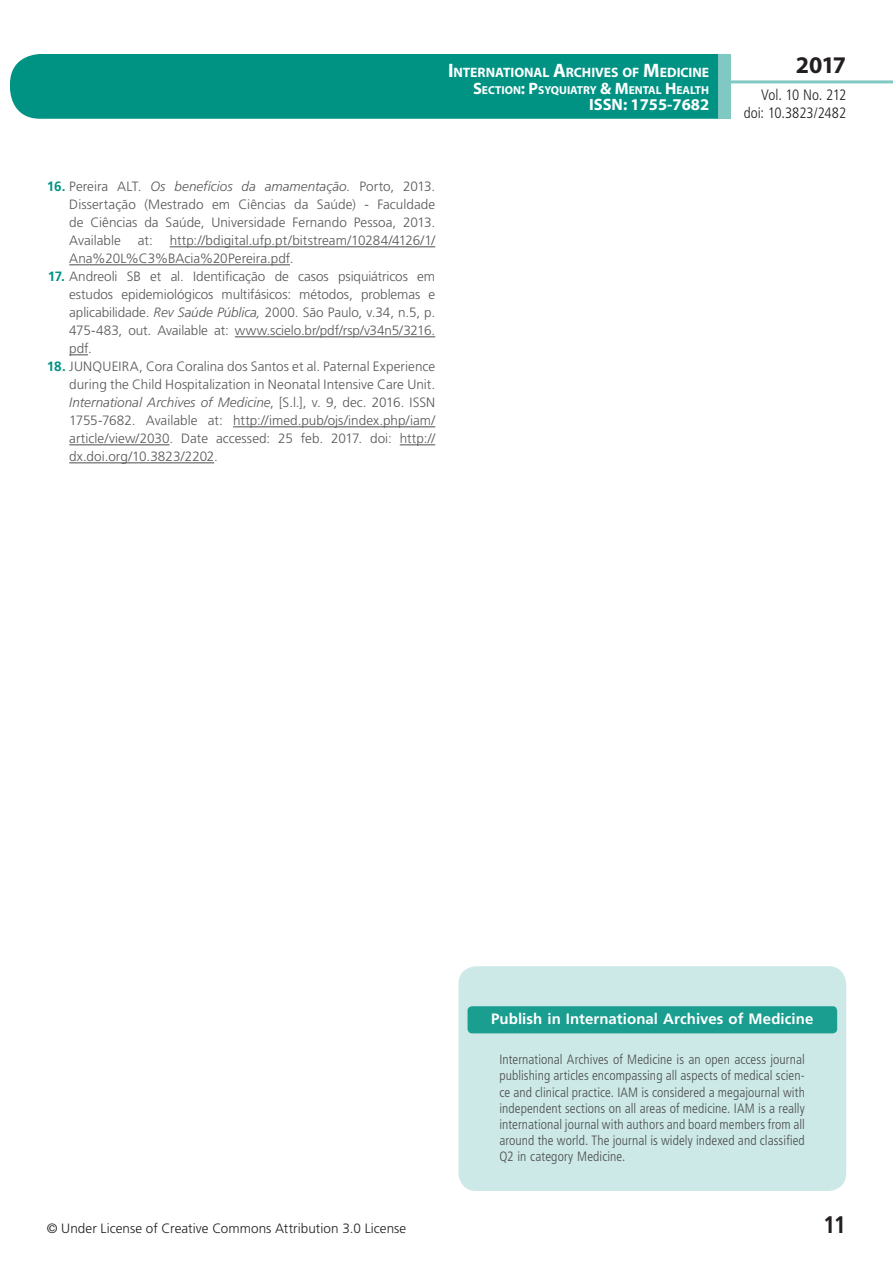
<style>
.page{position:relative;width:893px;height:1263px;background:#fff}
.page>*{position:absolute;margin:0;border:0;box-sizing:border-box;transform-origin:0 0}
.t1{font:700 24px "Myriad Pro";color:#231f20}
.t2{font:700 condensed 24px "Frutiger LT Std";color:#231f20}
.t3{font:700 16.5px "Myriad Pro";color:#fff}
.t4{font:700 15px "Frutiger LT Std";letter-spacing:.005em;color:#fff}
.t5{font:300 condensed 15px/18px "Frutiger LT Std";letter-spacing:-.01em;color:#231f20;text-align:right}
.t6{font:700 13.65px "Myriad Pro";letter-spacing:-.005em;color:#fff}
.t7{font:300 13.5px/18px "Frutiger LT Std";letter-spacing:-.005em;color:#57585a;text-align:justify}
.t8{font:300 condensed 13.5px/16.2px "Frutiger LT Std";letter-spacing:.01em;color:#4b4c4d;text-align:justify}
.t9{font:300 13.5px "Frutiger LT Std";letter-spacing:.005em;color:#231f20}
.t10{font:700 11.55px "Myriad Pro";color:#fff}
.s1{font-size:19.5px}
.s2{font-size:16.5px}
.s3{font-weight:700;color:#009384}
.s4{font-style:italic}
</style>
<div class="page">
<div style="left:10px;top:54px;width:775px;height:65px;background:#009384;border-radius:30px"></div>
<div style="left:732px;top:0;width:161px;height:157px;background:#fff"></div>
<hr style="left:730px;top:80px;width:163px;height:3px;background:#80c9c2">
<div style="left:718px;top:54px;width:13px;height:65px;background:#80c9c2"></div>
<div style="left:458px;top:966px;width:388px;height:225px;background:#cce9e7;border-radius:18px"></div>
<div style="left:467px;top:1006px;width:370px;height:27px;background:#1a9e90;border-radius:4px"></div>
<hr style="left:170px;top:246px;width:265px;height:1px;background:#4b4c4d">
<hr style="left:69px;top:264px;width:221px;height:1px;background:#4b4c4d">
<hr style="left:235px;top:336px;width:200px;height:1px;background:#4b4c4d">
<svg style="left:69px;top:354px;width:19px;height:1px"></svg>
<hr style="left:233px;top:426px;width:202px;height:1px;background:#4b4c4d">
<hr style="left:69px;top:444px;width:101px;height:1px;background:#4b4c4d">
<hr style="left:400px;top:444px;width:35px;height:1px;background:#4b4c4d">
<hr style="left:69px;top:462px;width:145px;height:1px;background:#4b4c4d">
<p class="t6" style="left:448px;top:64px;width:263px"><span class="s1">I</span>NTERNATIONAL <span class="s1">A</span>RCHIVES OF <span class="s1">M</span>EDICINE</p>
<p class="t10" style="left:473px;top:82px;width:238px"><span class="s2">S</span>ECTION<span class="s2">: P</span>SYQUIATRY <span class="s2">&amp; M</span>ENTAL <span class="s2">H</span> EALTH</p>
<p class="t3" style="left:589px;top:94px;width:122px">ISSN: 1755-7682</p>
<p class="t7" style="left:69px;top:178px;width:367px;text-indent:-23px"><span class="s3">16.</span> Pereira ALT. <span class="s4">Os benefícios da amamentação.</span> Porto, 2013.<br>Dissertação (Mestrado em Ciências da Saúde) - Faculdade de Ciências da Saúde, Universidade Fernando Pessoa, 2013.<br>Available at: http://bdigital.ufp.pt/bitstream/10284/4126/1/ Ana%20L%C3%BAcia%20Pereira.pdf.</p>
<p class="t7" style="left:69px;top:268px;width:367px;text-indent:-21px"><span class="s3">17.</span> Andreoli SB et al. Identificação de casos psiquiátricos em estudos epidemiológicos multifásicos: métodos, problemas e aplicabilidade. <span class="s4">Rev Saúde Pública,</span> 2000. São Paulo, v.34, n.5, p.<br>475-483, out. Available at: www.scielo.br/pdf/rsp/v34n5/3216. pdf.</p>
<p class="t7" style="left:69px;top:358px;width:367px;text-indent:-23px"><span class="s3">18.</span> JUNQUEIRA, Cora Coralina dos Santos et al. Paternal Experience during the Child Hospitalization in Neonatal Intensive Care Unit.<br><span class="s4">International Archives of Medicine</span>, [S.l.], v. 9, dec. 2016. ISSN 1755-7682. Available at: http://imed.pub/ojs/index.php/iam/ article/view/2030. Date accessed: 25 feb. 2017. doi: http:// dx.doi.org/10.3823/2202.</p>
<h1 class="t1" style="left:796px;top:49px;width:52px">2017</h1>
<p class="t5" style="left:744px;top:86px;width:104px">Vol. 10 No. 212 doi: 10.3823/2482</p>
<p class="t4" style="left:491px;top:1010px;width:324px">Publish in International Archives of Medicine</p>
<p class="t8" style="left:499px;top:1052px;width:307px">International Archives of Medicine is an open access journal publishing articles encompassing all aspects of medical scien&shy;ce and clinical practice. IAM is considered a megajournal with independent sections on all areas of medicine. IAM is a really international journal with authors and board members from all around the world. The journal is widely indexed and classified Q2 in category Medicine.</p>
<p class="t9" style="left:47px;top:1220px;width:361px">© Under License of Creative Commons Attribution 3.0 License</p>
<h1 class="t2" style="left:823px;top:1210px;width:25px">11</h1>
</div>
